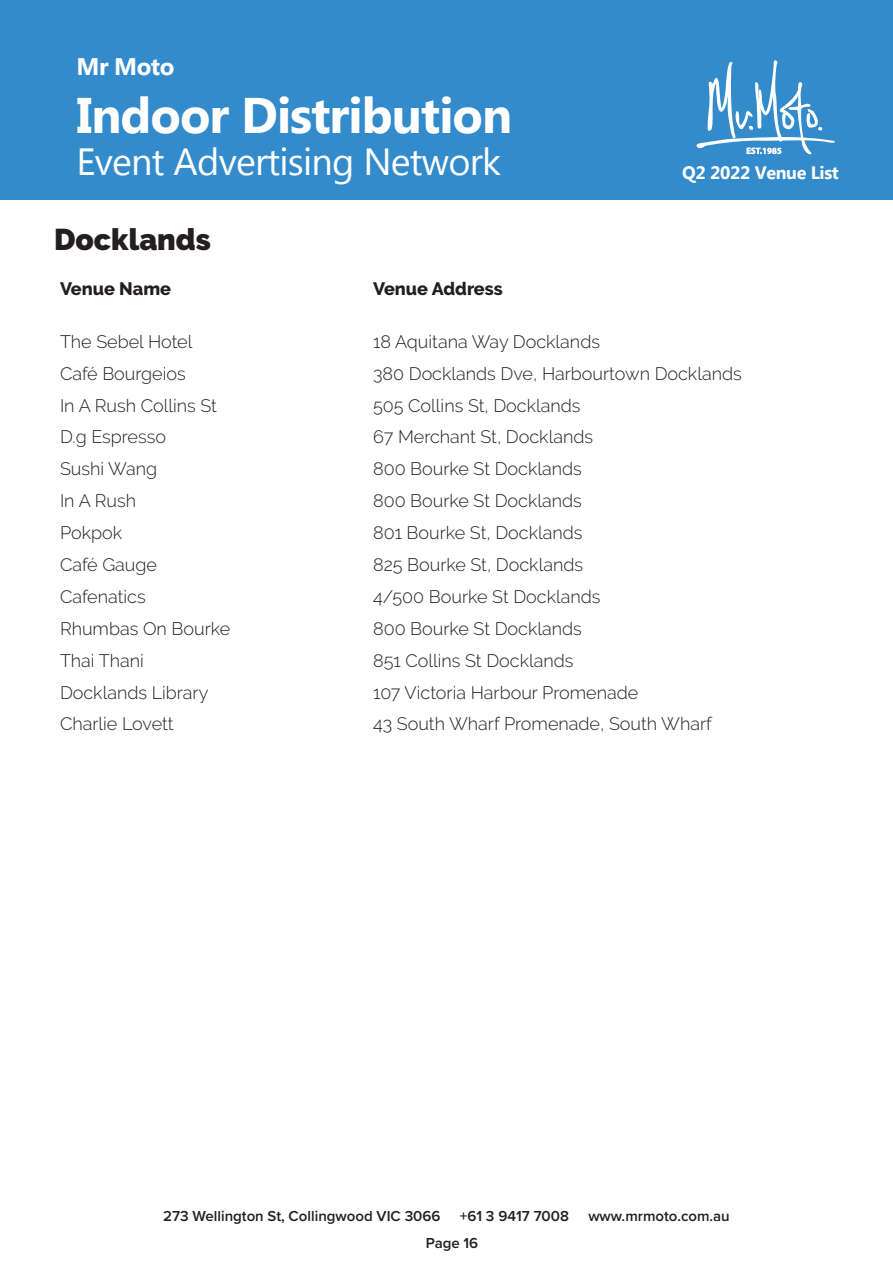
<style>
.page{position:relative;width:893px;height:1263px;background:#fff}
.page>*{position:absolute;margin:0;border:0;box-sizing:border-box;transform-origin:0 0}
.t1{font:700 49.95px "Myanmar Text";letter-spacing:-.02em;color:#fff}
.t2{font:37.8px "Myanmar Text";letter-spacing:-.02em;color:#fff}
.t3{font:900 30px "Raleway";color:#231f20}
.t4{font:700 24px "Myanmar Text";letter-spacing:-.02em;color:#fff}
.t5{font:300 18px "Raleway";color:#231f20}
.t6{font:800 18px "Raleway";color:#231f20}
.t7{font:700 18px "Myanmar Text";letter-spacing:-.02em;color:#fff}
.t8{font:600 15px "Proxima Nova";color:#231f20}
</style>
<div class="page">
<div style="left:0;top:0;width:893px;height:200px;background:#338bcb"></div>
<svg style="left:696px;top:60px;width:139px;height:94px"></svg>
<h3 class="t4" style="left:77px;top:53px;width:99px">Mr Moto</h3>
<h1 class="t1" style="left:77px;top:86px;width:437px">Indoor Distribution</h1>
<h2 class="t2" style="left:77px;top:140px;width:426px">Event Advertising Network</h2>
<p class="t3" style="left:54px;top:222px;width:158px">Docklands</p>
<p class="t7" style="left:682px;top:163px;width:158px">Q2 2022 Venue List</p>
<p class="t6" style="left:60px;top:279px;width:113px">Venue Name</p>
<p class="t6" style="left:373px;top:279px;width:131px">Venue Address</p>
<p class="t5" style="left:60px;top:331px;width:134px">The Sebel Hotel</p>
<p class="t5" style="left:373px;top:331px;width:228px">18 Aquitana Way Docklands</p>
<p class="t5" style="left:60px;top:363px;width:127px">Café Bourgeios</p>
<p class="t5" style="left:373px;top:363px;width:370px">380 Docklands Dve, Harbourtown Docklands</p>
<p class="t5" style="left:60px;top:395px;width:159px">In A Rush Collins St</p>
<p class="t5" style="left:373px;top:395px;width:209px">505 Collins St, Docklands</p>
<p class="t5" style="left:60px;top:427px;width:108px">D.g Espresso</p>
<p class="t5" style="left:373px;top:427px;width:222px">67 Merchant St, Docklands</p>
<p class="t5" style="left:60px;top:458px;width:99px">Sushi Wang</p>
<p class="t5" style="left:373px;top:458px;width:210px">800 Bourke St Docklands</p>
<p class="t5" style="left:60px;top:490px;width:78px">In A Rush</p>
<p class="t5" style="left:373px;top:490px;width:210px">800 Bourke St Docklands</p>
<p class="t5" style="left:60px;top:522px;width:64px">Pokpok</p>
<p class="t5" style="left:373px;top:522px;width:211px">801 Bourke St, Docklands</p>
<p class="t5" style="left:60px;top:554px;width:99px">Café Gauge</p>
<p class="t5" style="left:373px;top:554px;width:212px">825 Bourke St, Docklands</p>
<p class="t5" style="left:60px;top:586px;width:87px">Cafenatics</p>
<p class="t5" style="left:373px;top:586px;width:229px">4/500 Bourke St Docklands</p>
<p class="t5" style="left:60px;top:618px;width:172px">Rhumbas On Bourke</p>
<p class="t5" style="left:373px;top:618px;width:210px">800 Bourke St Docklands</p>
<p class="t5" style="left:60px;top:650px;width:85px">Thai Thani</p>
<p class="t5" style="left:373px;top:650px;width:202px">851 Collins St Docklands</p>
<p class="t5" style="left:60px;top:682px;width:150px">Docklands Library</p>
<p class="t5" style="left:373px;top:682px;width:267px">107 Victoria Harbour Promenade</p>
<p class="t5" style="left:60px;top:714px;width:115px">Charlie Lovett</p>
<p class="t5" style="left:373px;top:714px;width:340px">43 South Wharf Promenade, South Wharf</p>
<p class="t8" style="left:163px;top:1205px;width:279px">273 Wellington St, Collingwood VIC 3066</p>
<p class="t8" style="left:460px;top:1205px;width:111px">+61 3 9417 7008</p>
<p class="t8" style="left:588px;top:1205px;width:143px">www.mrmoto.com.au</p>
<p class="t8" style="left:426px;top:1231px;width:54px">Page 16</p>
</div>
